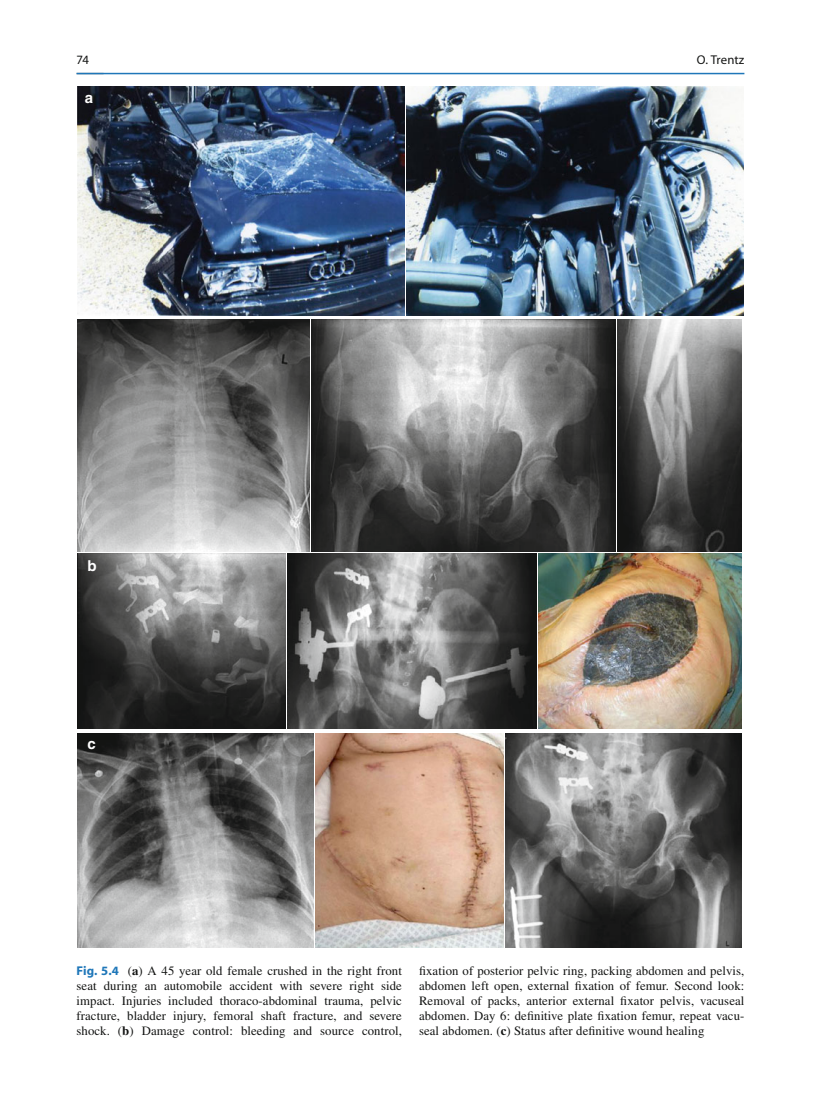
<style>
.page{position:relative;width:821px;height:1106px;background:#fff}
.page>*{position:absolute;margin:0;border:0;box-sizing:border-box;transform-origin:0 0}
.t1{font:700 15px "Helvetica";color:#fff}
.t2{font:12.75px/15px "Times";letter-spacing:.005em;color:#131413;text-align:justify}
.t3{font:12.75px "Myriad";color:#131413}
.s1{font-family:"Myriad";font-weight:700;color:#1f77b9}
.s2{font-weight:700}
</style>
<div class="page">
<hr style="left:77px;top:73px;width:667px;height:1px;background:#1f77b9">
<img style="left:78px;top:553px;width:207px;height:176px">
<img style="left:78px;top:320px;width:232px;height:231px">
<img style="left:78px;top:86px;width:326px;height:229px">
<img style="left:406px;top:86px;width:337px;height:229px">
<img style="left:287px;top:553px;width:249px;height:176px">
<img style="left:538px;top:553px;width:203px;height:176px">
<img style="left:78px;top:733px;width:235px;height:214px">
<img style="left:315px;top:733px;width:189px;height:214px">
<img style="left:506px;top:733px;width:235px;height:214px">
<img style="left:617px;top:320px;width:124px;height:231px">
<img style="left:312px;top:320px;width:303px;height:231px">
<p class="t3" style="left:77px;top:55px;width:14px">74</p>
<p class="t3" style="left:697px;top:55px;width:49px">O. Trentz</p>
<p class="t1" style="left:85px;top:89px;width:10px">a</p>
<p class="t1" style="left:87px;top:557px;width:11px">b</p>
<p class="t1" style="left:87px;top:735px;width:10px">c</p>
<p class="t2" style="left:77px;top:964px;width:327px"><span class="s1">Fig. 5.4</span> ( <span class="s2">a</span> ) A 45 year old female crushed in the right front seat during an automobile accident with severe right side impact. Injuries included thoraco-abdominal trauma, pelvic fracture, bladder injury, femoral shaft fracture, and severe shock. ( <span class="s2">b</span> ) Damage control: bleeding and source control,</p>
<p class="t2" style="left:419px;top:964px;width:327px">fi xation of posterior pelvic ring, packing abdomen and pelvis, abdomen left open, external fi xation of femur. Second look:<br>Removal of packs, anterior external fi xator pelvis, vacuseal abdomen. Day 6: de fi nitive plate fi xation femur, repeat vacu&shy;seal abdomen. ( <span class="s2">c</span> ) Status after de fi nitive wound healing</p>
</div>
